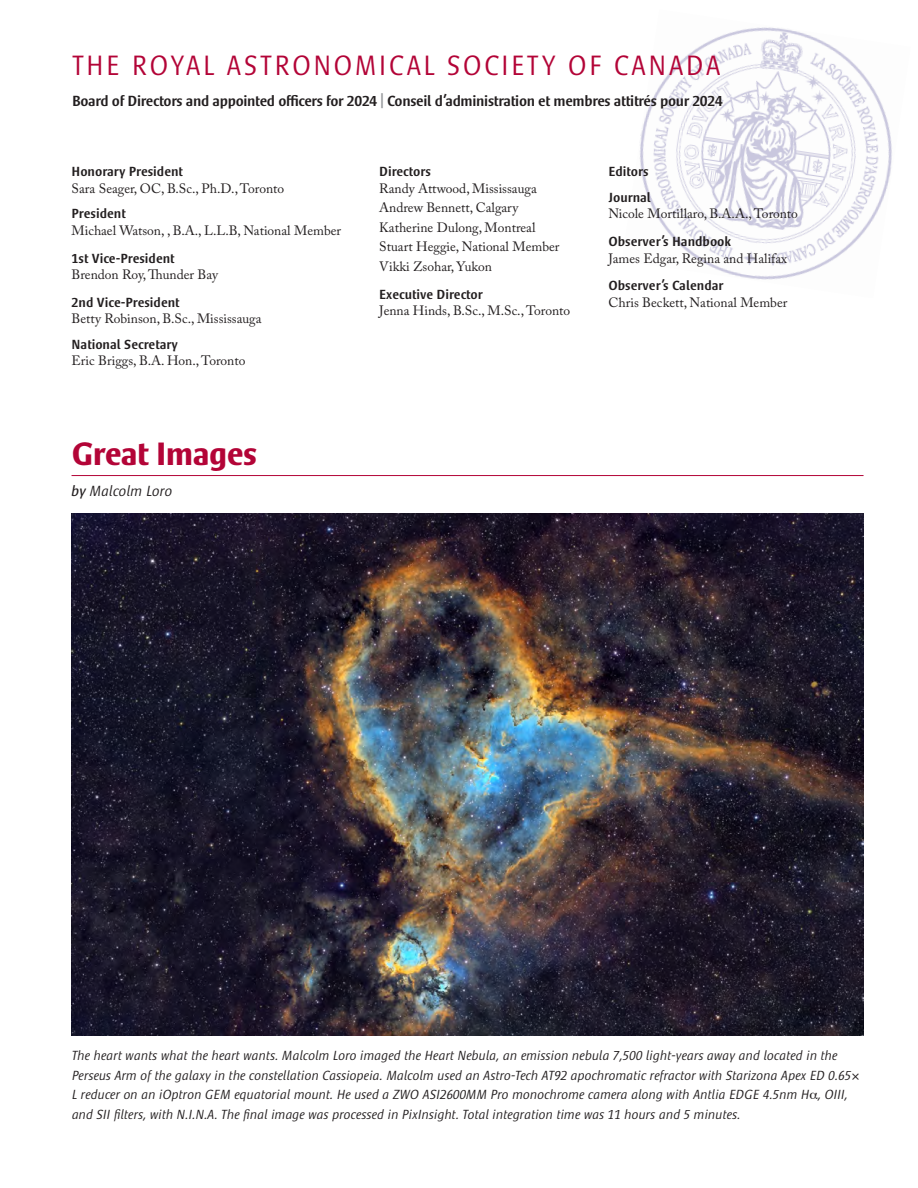
<style>
.page{position:relative;width:918px;height:1188px;background:#fff}
.page>*{position:absolute;margin:0;border:0;box-sizing:border-box;transform-origin:0 0}
.Regular_Column_Title{font:700 33px "Satero Sans LT Pro";letter-spacing:-.02em;color:#b30437}
.t1{font:300 28.5px "Satero Sans LT Pro";letter-spacing:.08em;color:#b30437}
.t2{font:500 15px "Satero Sans LT Pro";letter-spacing:-.02em;color:#231f20}
.Section_Author_Name{font:italic 300 15px "Satero Sans LT Pro";color:#231f20}
.Executive_list{font:13.5px/16.5px "Adobe Caslon Pro";color:#231f20}
.t3{font:italic 300 13.5px/19.5px "Satero Sans LT Pro";color:#231f20}
.Executive_list-2{font:500 13.5px "Satero Sans LT Pro";color:#231f20}
.s1{color:#939598}
.s2{font-family:"Satero Sans LT Pro";font-weight:500}
.s3{font-weight:400}
</style>
<div class="page">
<img style="left:640px;top:27px;width:252px;height:253px">
<hr style="left:72px;top:475px;width:792px;height:1px;background:#b30437">
<img style="left:71px;top:513px;width:793px;height:522px">
<p class="t1" style="left:72px;top:49px;width:650px">THE ROYAL ASTRONOMICAL SOCIETY OF CANADA</p>
<p class="t2" style="left:72px;top:93px;width:652px">Board of Directors and appointed officers for 2024 <span class="s1">|</span> Conseil d’administration et membres attitrés pour 2024</p>
<p class="Executive_list" style="left:72px;top:164px;width:214px"><span class="s2">Honorary President<br></span>Sara Seager, OC, B.Sc., Ph.D., Toronto</p>
<p class="Executive_list" style="left:72px;top:206px;width:271px"><span class="s2">President<br></span>Michael Watson, , B.A., L.L.B, National Member</p>
<p class="Executive_list" style="left:72px;top:250px;width:148px"><span class="s2">1st Vice-President<br></span>Brendon Roy, Thunder Bay</p>
<p class="Executive_list" style="left:72px;top:294px;width:192px"><span class="s2">2nd Vice-President<br></span>Betty Robinson, B.Sc., Mississauga</p>
<p class="Executive_list" style="left:72px;top:336px;width:175px"><span class="s2">National Secretary<br></span>Eric Briggs, B.A. Hon., Toronto</p>
<p class="Regular_Column_Title" style="left:72px;top:434px;width:187px">Great Images</p>
<p class="Section_Author_Name" style="left:72px;top:483px;width:103px"><span class="s3">by</span> Malcolm Loro</p>
<p class="Executive_list" style="left:379px;top:164px;width:159px"><span class="s2">Directors<br></span>Randy Attwood, Mississauga</p>
<p class="Executive_list" style="left:379px;top:200px;width:141px">Andrew Bennett, Calgary</p>
<p class="Executive_list" style="left:379px;top:219px;width:158px">Katherine Dulong, Montreal</p>
<p class="Executive_list" style="left:379px;top:238px;width:182px">Stuart Heggie, National Member</p>
<p class="Executive_list" style="left:379px;top:258px;width:114px">Vikki Zsohar, Yukon</p>
<p class="Executive_list" style="left:379px;top:286px;width:193px"><span class="s2">Executive Director<br></span>Jenna Hinds, B.Sc., M.Sc., Toronto</p>
<p class="Executive_list-2" style="left:608px;top:164px;width:42px">Editors</p>
<p class="Executive_list" style="left:608px;top:189px;width:191px"><span class="s2">Journal<br></span>Nicole Mortillaro, B.A.A., Toronto</p>
<p class="Executive_list" style="left:608px;top:233px;width:180px"><span class="s2">Observer’s Handbook<br></span>James Edgar, Regina and Halifax</p>
<p class="Executive_list" style="left:608px;top:277px;width:181px"><span class="s2">Observer’s Calendar<br></span>Chris Beckett, National Member</p>
<p class="t3" style="left:72px;top:1046px;width:789px">The heart wants what the heart wants. Malcolm Loro imaged the Heart Nebula, an emission nebula 7,500 light-years away and located in the Perseus Arm of the galaxy in the constellation Cassiopeia. Malcolm used an Astro-Tech AT92 apochromatic refractor with Starizona Apex ED 0.65× L reducer on an iOptron GEM equatorial mount. He used a ZWO ASI2600MM Pro monochrome camera along with Antlia EDGE 4.5nm H , OIII, and SII filters, with N.I.N.A. The final image was processed in PixInsight. Total integration time was 11 hours and 5 minutes.</p>
</div>
